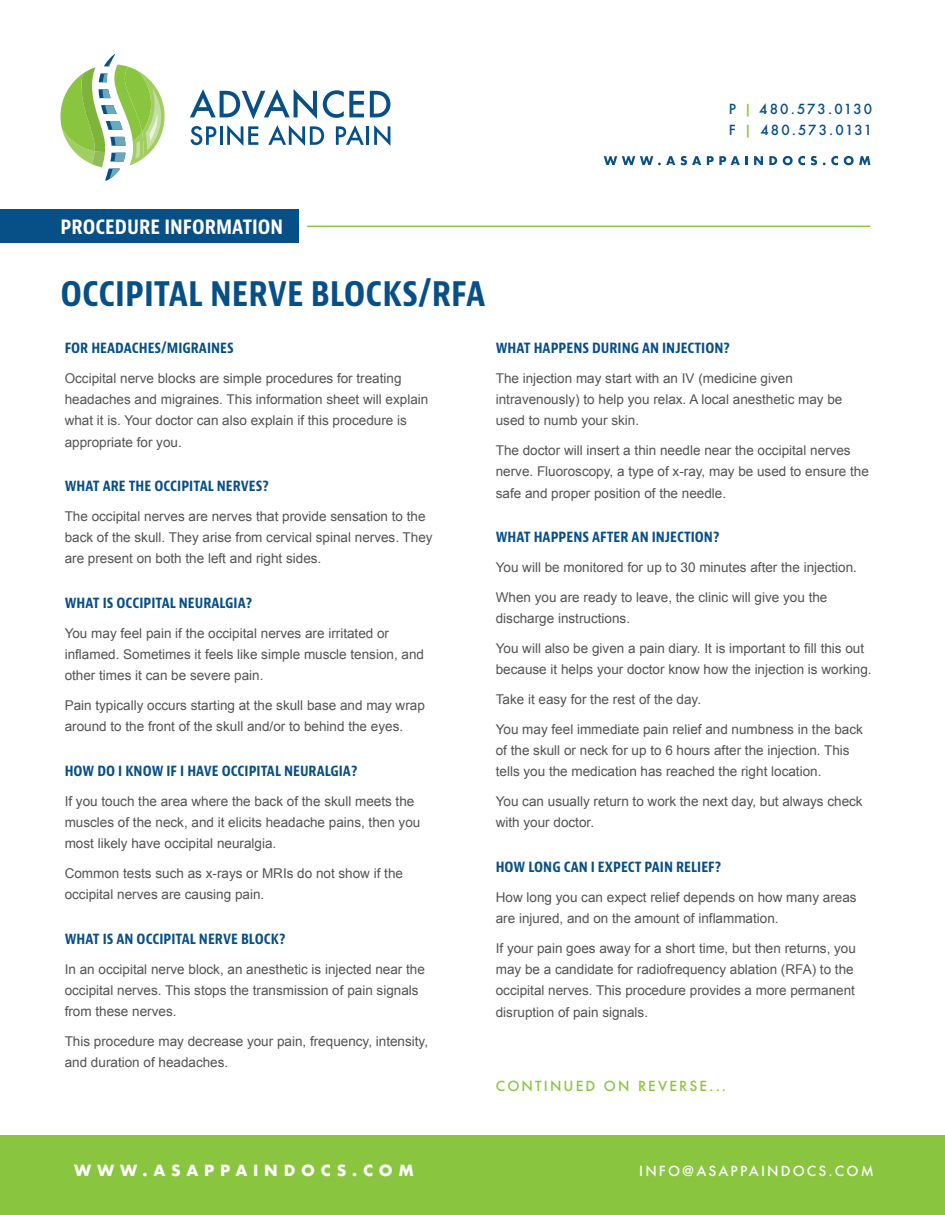
<style>
.page{position:relative;width:945px;height:1215px;background:#fff}
.page>*{position:absolute;margin:0;border:0;box-sizing:border-box;transform-origin:0 0}
.t1{font:700 condensed 36px "Bernina Sans";color:#074f87}
.t2{font:700 condensed 21px "Bernina Sans";color:#fff}
.t3{font:700 condensed 15px "Bernina Sans";color:#074f87}
.t4{font:700 15px "Futura";letter-spacing:.385em;color:#fff}
.t5{font:13.5px/21px "Arial";color:#525352}
.t6{font:500 13.5px/21px "Futura";letter-spacing:.145em;color:#074f87}
.t7{font:500 13.5px "Futura";letter-spacing:.16em;color:#fff}
.t8{font:500 13.5px "Futura";letter-spacing:.16em;color:#8ac540}
.s1{color:#89c441}
</style>
<div class="page">
<svg style="left:61px;top:54px;width:104px;height:127px"></svg>
<svg style="left:190px;top:89px;width:127px;height:30px"></svg>
<svg style="left:323px;top:90px;width:41px;height:28px"></svg>
<svg style="left:370px;top:91px;width:20px;height:26px"></svg>
<svg style="left:191px;top:125px;width:67px;height:21px"></svg>
<svg style="left:268px;top:125px;width:56px;height:21px"></svg>
<svg style="left:336px;top:125px;width:54px;height:21px"></svg>
<svg style="left:604px;top:156px;width:71px;height:9px"></svg>
<svg style="left:681px;top:156px;width:20px;height:9px"></svg>
<svg style="left:707px;top:156px;width:41px;height:9px"></svg>
<svg style="left:754px;top:156px;width:9px;height:9px"></svg>
<svg style="left:769px;top:156px;width:8px;height:9px"></svg>
<svg style="left:783px;top:156px;width:22px;height:9px"></svg>
<svg style="left:811px;top:156px;width:6px;height:9px"></svg>
<svg style="left:823px;top:156px;width:15px;height:9px"></svg>
<svg style="left:844px;top:156px;width:26px;height:9px"></svg>
<div style="left:0;top:209px;width:299px;height:34px;background:#074f87"></div>
<hr style="left:307px;top:226px;width:563px;height:1px;background:#89c441">
<div style="left:0;top:1135px;width:945px;height:80px;background:#8ac540"></div>
<p class="t6" style="left:729px;top:98px;width:145px">P <span class="s1">|</span> 480.573.0130<br>F <span class="s1">|</span> 480.573.0131</p>
<h2 class="t2" style="left:61px;top:213px;width:224px">PROCEDURE INFORMATION</h2>
<h1 class="t1" style="left:61px;top:271px;width:426px">OCCIPITAL NERVE BLOCKS/RFA</h1>
<p class="t3" style="left:65px;top:339px;width:171px">FOR HEADACHES/MIGRAINES</p>
<p class="t5" style="left:65px;top:368px;width:365px">Occipital nerve blocks are simple procedures for treating headaches and migraines. This information sheet will explain what it is. Your doctor can also explain if this procedure is appropriate for you.</p>
<p class="t3" style="left:65px;top:477px;width:206px">WHAT ARE THE OCCIPITAL NERVES?</p>
<p class="t5" style="left:65px;top:506px;width:369px">The occipital nerves are nerves that provide sensation to the back of the skull. They arise from cervical spinal nerves. They are present on both the left and right sides.</p>
<p class="t3" style="left:65px;top:594px;width:189px">WHAT IS OCCIPITAL NEURALGIA?</p>
<p class="t5" style="left:65px;top:623px;width:361px">You may feel pain if the occipital nerves are irritated or inflamed. Sometimes it feels like simple muscle tension, and other times it can be severe pain.</p>
<p class="t5" style="left:65px;top:695px;width:362px">Pain typically occurs starting at the skull base and may wrap around to the front of the skull and/or to behind the eyes.</p>
<p class="t3" style="left:65px;top:762px;width:294px">HOW DO I KNOW IF I HAVE OCCIPITAL NEURALGIA?</p>
<p class="t5" style="left:65px;top:791px;width:357px">If you touch the area where the back of the skull meets the muscles of the neck, and it elicits headache pains, then you most likely have occipital neuralgia.</p>
<p class="t5" style="left:65px;top:863px;width:340px">Common tests such as x-rays or MRIs do not show if the occipital nerves are causing pain.</p>
<p class="t3" style="left:65px;top:930px;width:222px">WHAT IS AN OCCIPITAL NERVE BLOCK?</p>
<p class="t5" style="left:65px;top:959px;width:362px">In an occipital nerve block, an anesthetic is injected near the occipital nerves. This stops the transmission of pain signals from these nerves.</p>
<p class="t5" style="left:65px;top:1031px;width:365px">This procedure may decrease your pain, frequency, intensity, and duration of headaches.</p>
<p class="t3" style="left:496px;top:339px;width:236px">WHAT HAPPENS DURING AN INJECTION?</p>
<p class="t5" style="left:496px;top:368px;width:348px">The injection may start with an IV (medicine given intravenously) to help you relax. A local anesthetic may be used to numb your skin.</p>
<p class="t5" style="left:496px;top:440px;width:375px">The doctor will insert a thin needle near the occipital nerves nerve. Fluoroscopy, a type of x-ray, may be used to ensure the safe and proper position of the needle.</p>
<p class="t3" style="left:496px;top:528px;width:225px">WHAT HAPPENS AFTER AN INJECTION?</p>
<p class="t5" style="left:496px;top:557px;width:363px">You will be monitored for up to 30 minutes after the injection.</p>
<p class="t5" style="left:496px;top:587px;width:333px">When you are ready to leave, the clinic will give you the discharge instructions.</p>
<p class="t5" style="left:496px;top:638px;width:377px">You will also be given a pain diary. It is important to fill this out because it helps your doctor know how the injection is working.</p>
<p class="t5" style="left:496px;top:689px;width:207px">Take it easy for the rest of the day.</p>
<p class="t5" style="left:496px;top:719px;width:369px">You may feel immediate pain relief and numbness in the back of the skull or neck for up to 6 hours after the injection. This tells you the medication has reached the right location.</p>
<p class="t5" style="left:496px;top:791px;width:368px">You can usually return to work the next day, but always check with your doctor.</p>
<p class="t3" style="left:496px;top:858px;width:227px">HOW LONG CAN I EXPECT PAIN RELIEF?</p>
<p class="t5" style="left:496px;top:887px;width:362px">How long you can expect relief depends on how many areas are injured, and on the amount of inflammation.</p>
<p class="t5" style="left:496px;top:938px;width:362px">If your pain goes away for a short time, but then returns, you may be a candidate for radiofrequency ablation (RFA) to the occipital nerves. This procedure provides a more permanent disruption of pain signals.</p>
<p class="t8" style="left:496px;top:1077px;width:232px">CONTINUED ON REVERSE...</p>
<p class="t4" style="left:74px;top:1159px;width:341px">WWW.ASAPPAINDOCS.COM</p>
<p class="t7" style="left:639px;top:1162px;width:236px">INFO@ASAPPAINDOCS.COM</p>
</div>
